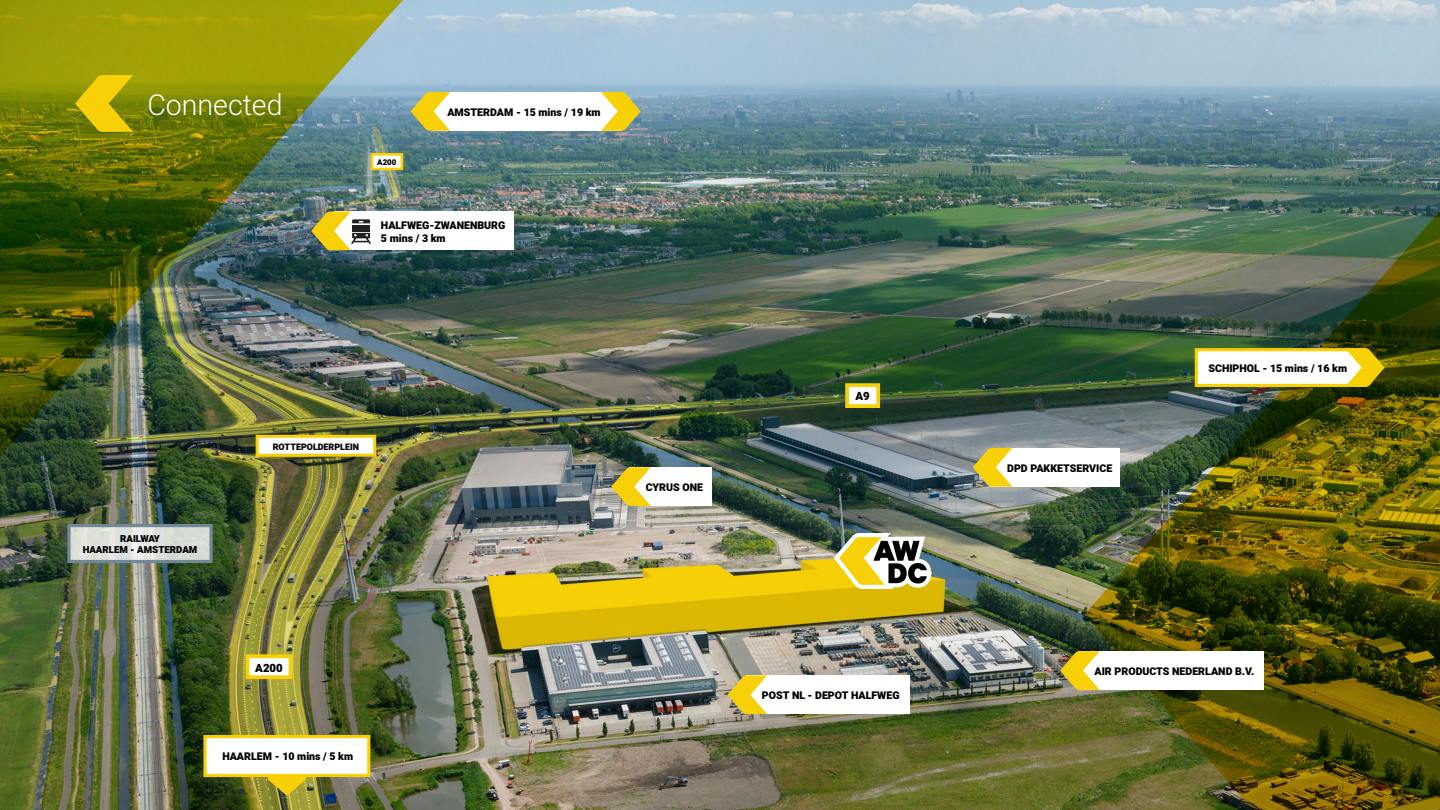
<style>
.page{position:relative;width:1440px;height:810px;background:#fff}
.page>*{position:absolute;margin:0;border:0;box-sizing:border-box;transform-origin:0 0}
.t1{font:300 28.5px "Heebo";color:#fff}
.t2{font:900 11.32px "Heebo";color:#000}
.t3{font:900 10.57px/12.7px "Heebo";color:#000}
.t4{font:900 9.6px/11.6px "Heebo";color:#000;text-align:center}
.t5{font:900 8.93px "Heebo";color:#000}
.t6{font:900 7.88px "Heebo";color:#000}
</style>
<div class="page">
<img style="left:0;top:0;width:1085px;height:810px">
<img style="left:0;top:0;width:403px;height:602px">
<img style="left:1085px;top:0;width:355px;height:810px">
<svg style="left:834px;top:533px;width:98px;height:56px"></svg>
<div style="left:746px;top:675px;width:164px;height:39px;background:#fff"></div>
<svg style="left:728px;top:675px;width:39px;height:39px"></svg>
<div style="left:991px;top:448px;width:129px;height:39px;background:#fff"></div>
<svg style="left:973px;top:448px;width:39px;height:39px"></svg>
<div style="left:1079px;top:651px;width:185px;height:39px;background:#fff"></div>
<svg style="left:1060px;top:651px;width:40px;height:39px"></svg>
<div style="left:1196px;top:350px;width:168px;height:35px;background:#fff"></div>
<div style="left:1195px;top:348px;width:171px;height:39px;border:3px solid #f7d008"></div>
<svg style="left:1345px;top:348px;width:40px;height:39px"></svg>
<div style="left:248px;top:656px;width:43px;height:21px;background:#fff"></div>
<div style="left:246px;top:654px;width:46px;height:25px;border:4px solid #f7d008"></div>
<div style="left:372px;top:154px;width:30px;height:15px;background:#fff"></div>
<div style="left:371px;top:153px;width:32px;height:17px;border:3px solid #f7d008"></div>
<div style="left:257px;top:436px;width:118px;height:19px;background:#fff"></div>
<div style="left:256px;top:435px;width:120px;height:22px;border:3px solid #f7d008"></div>
<svg style="left:71px;top:528px;width:138px;height:31px;background:#dee1db"></svg>
<div style="left:67px;top:524px;width:146px;height:39px;border:3px solid #728797"></div>
<div style="left:847px;top:385px;width:31px;height:21px;background:#fff"></div>
<div style="left:845px;top:383px;width:35px;height:25px;border:4px solid #f7d008"></div>
<div style="left:630px;top:467px;width:82px;height:39px;background:#fff"></div>
<svg style="left:611px;top:467px;width:40px;height:39px"></svg>
<div style="left:432px;top:92px;width:189px;height:39px;background:#fff"></div>
<svg style="left:411px;top:92px;width:39px;height:39px"></svg>
<svg style="left:601px;top:92px;width:40px;height:39px"></svg>
<div style="left:363px;top:212px;width:151px;height:38px;background:#fff"></div>
<svg style="left:311px;top:211px;width:60px;height:39px"></svg>
<svg style="left:267px;top:777px;width:39px;height:19px"></svg>
<div style="left:205px;top:737px;width:164px;height:38px;background:#fff"></div>
<div style="left:203px;top:735px;width:167px;height:42px;border:3px solid #f7d008"></div>
<svg style="left:75px;top:75px;width:58px;height:57px;background:#c4b206"></svg>
<h1 class="t1" style="left:147px;top:86px;width:137px">Connected</h1>
<p class="t6" style="left:377px;top:157px;width:21px">A200</p>
<p class="t3" style="left:447px;top:106px;width:155px">AMSTERDAM - 15 mins / 19 km</p>
<p class="t3" style="left:381px;top:219px;width:126px">HALFWEG-ZWANENBURG<br>5 mins / 3 km</p>
<p class="t4" style="left:83px;top:533px;width:116px">RAILWAY<br>HAARLEM - AMSTERDAM</p>
<p class="t5" style="left:273px;top:440px;width:88px">ROTTEPOLDERPLEIN</p>
<p class="t2" style="left:255px;top:660px;width:29px">A200</p>
<p class="t3" style="left:222px;top:751px;width:132px">HAARLEM - 10 mins / 5 km</p>
<p class="t3" style="left:646px;top:482px;width:59px">CYRUS ONE</p>
<p class="t2" style="left:856px;top:389px;width:16px">A9</p>
<p class="t3" style="left:762px;top:690px;width:139px">POST NL - DEPOT HALFWEG</p>
<p class="t3" style="left:1007px;top:462px;width:107px">DPD PAKKETSERVICE</p>
<p class="t3" style="left:1208px;top:362px;width:140px">SCHIPHOL - 15 mins / 16 km</p>
<p class="t3" style="left:1094px;top:665px;width:161px">AIR PRODUCTS NEDERLAND B.V.</p>
</div>
